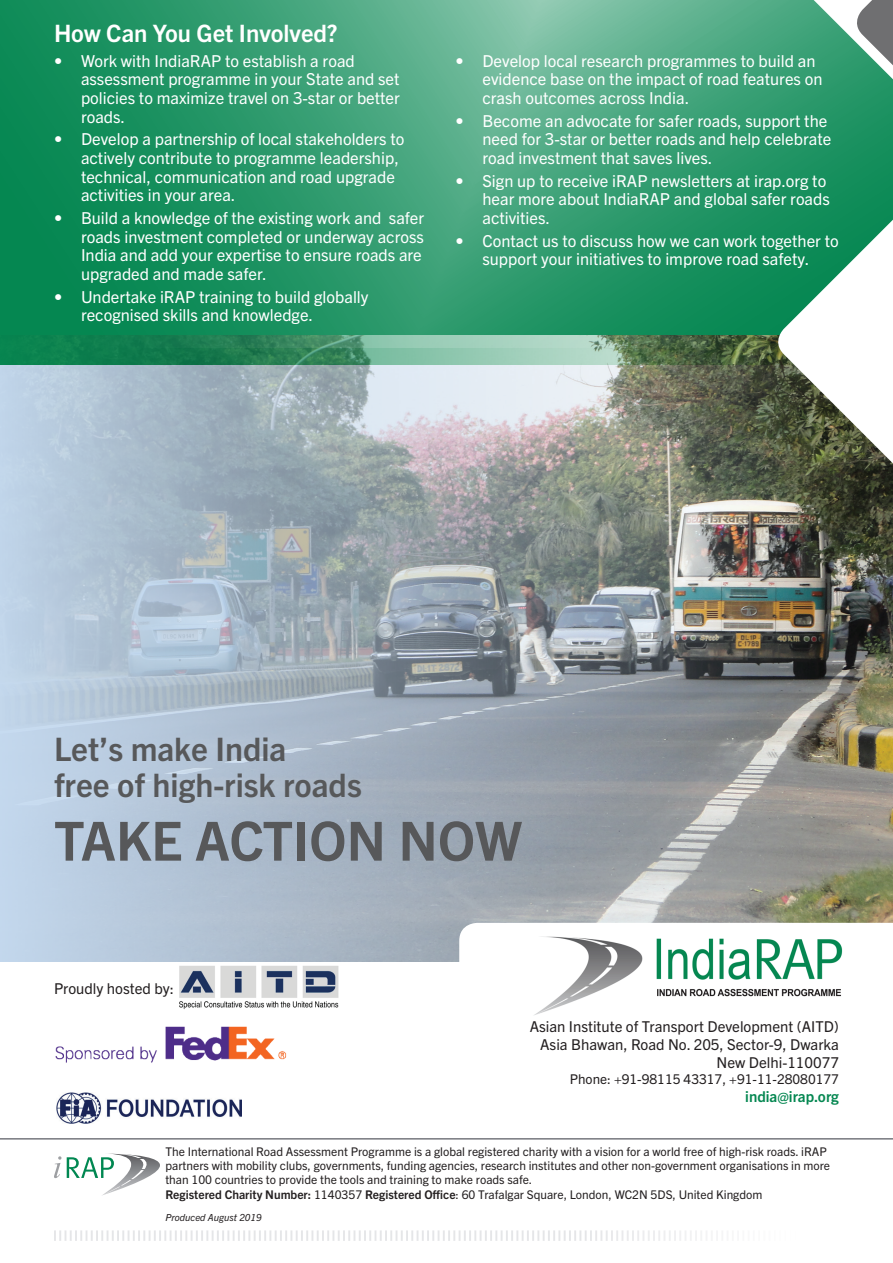
<style>
.page{position:relative;width:893px;height:1263px;background:#fff}
.page>*{position:absolute;margin:0;border:0;box-sizing:border-box;transform-origin:0 0}
.t1{font:700 54px "Trade Gothic Next LT Pro";color:#57585a}
.t2{font:700 32.4px/35.7px "Trade Gothic Next LT Pro";color:#57585a}
.t3{font:700 24px "Trade Gothic Next LT Pro";color:#fff}
.t4{font:16.5px/18.6px "Trade Gothic Next LT Pro";color:#fff}
.t5{font:15px/18px "Trade Gothic Next LT Pro";color:#231f20;text-align:right}
.t6{font:700 15px "Trade Gothic Next LT Pro";color:#058751}
.t7{font:13.5px "Trade Gothic Next LT Pro";color:#231f20}
.t8{font:12px/14.4px "Trade Gothic Next LT Pro";color:#231f20}
.t9{font:italic 9.75px "Trade Gothic Next LT Pro";color:#231f20}
.s1{font-weight:700}
</style>
<div class="page">
<img style="left:0;top:347px;width:893px;height:614px">
<img style="left:179px;top:966px;width:160px;height:42px">
<img style="left:55px;top:1006px;width:240px;height:57px">
<hr style="left:0;top:1138px;width:893px;height:1px;background:#77787e">
<svg style="left:459px;top:923px;width:434px;height:39px"></svg>
<img style="left:525px;top:935px;width:324px;height:80px">
<svg style="left:0;top:0;width:771px;height:347px;background:#329b6f"></svg>
<svg style="left:771px;top:0;width:122px;height:494px"></svg>
<svg style="left:54px;top:1156px;width:7px;height:22px"></svg>
<svg style="left:67px;top:1153px;width:93px;height:43px"></svg>
<svg style="left:54px;top:1230px;width:653px;height:11px"></svg>
<img style="left:56px;top:1092px;width:186px;height:32px">
<h3 class="t3" style="left:54px;top:16px;width:285px">How Can You Get Involved?</h3>
<p class="t4" style="left:81px;top:50px;width:320px;text-indent:-27px">• Work with IndiaRAP to establish a road assessment programme in your State and set policies to maximize travel on 3-star or better roads.</p>
<p class="t4" style="left:81px;top:129px;width:325px;text-indent:-27px">• Develop a partnership of local stakeholders to actively contribute to programme leadership, technical, communication and road upgrade activities in your area.</p>
<p class="t4" style="left:81px;top:208px;width:345px;text-indent:-27px">• Build a knowledge of the existing work and safer roads investment completed or underway across India and add your expertise to ensure roads are upgraded and made safer.</p>
<p class="t4" style="left:81px;top:286px;width:289px;text-indent:-27px">• Undertake iRAP training to build globally recognised skills and knowledge.</p>
<p class="t4" style="left:482px;top:50px;width:342px;text-indent:-27px">• Develop local research programmes to build an evidence base on the impact of road features on crash outcomes across India.</p>
<p class="t4" style="left:482px;top:110px;width:350px;text-indent:-27px">• Become an advocate for safer roads, support the need for 3-star or better roads and help celebrate road investment that saves lives.</p>
<p class="t4" style="left:482px;top:170px;width:349px;text-indent:-27px">• Sign up to receive iRAP newsletters at irap.org to hear more about IndiaRAP and global safer roads activities.</p>
<p class="t4" style="left:455px;top:230px;width:385px;text-align:center">• Contact us to discuss how we can work together to support your initiatives to improve road safety.</p>
<h2 class="t2" style="left:54px;top:729px;width:309px">Let’s make India<br>free of high-risk roads</h2>
<h1 class="t1" style="left:54px;top:803px;width:469px">TAKE ACTION NOW</h1>
<p class="t5" style="left:54px;top:978px;width:121px">Proudly hosted by:</p>
<p class="t5" style="left:530px;top:1016px;width:311px">Asian Institute of Transport Development (AITD)<br>Asia Bhawan, Road No. 205, Sector-9, Dwarka<br>New Delhi-110077</p>
<p class="t7" style="left:570px;top:1070px;width:271px">Phone: +91-98115 43317, +91-11-28080177</p>
<p class="t6" style="left:745px;top:1086px;width:95px">india@irap.org</p>
<p class="t8" style="left:165px;top:1143px;width:666px">The International Road Assessment Programme is a global registered charity with a vision for a world free of high-risk roads. iRAP partners with mobility clubs, governments, funding agencies, research institutes and other non-government organisations in more than 100 countries to provide the tools and training to make roads safe.<br><span class="s1">Registered Charity Number:</span> 1140357 <span class="s1">Registered Office</span>: 60 Trafalgar Square, London, WC2N 5DS, United Kingdom</p>
<p class="t9" style="left:165px;top:1211px;width:98px">Produced August 2019</p>
</div>
